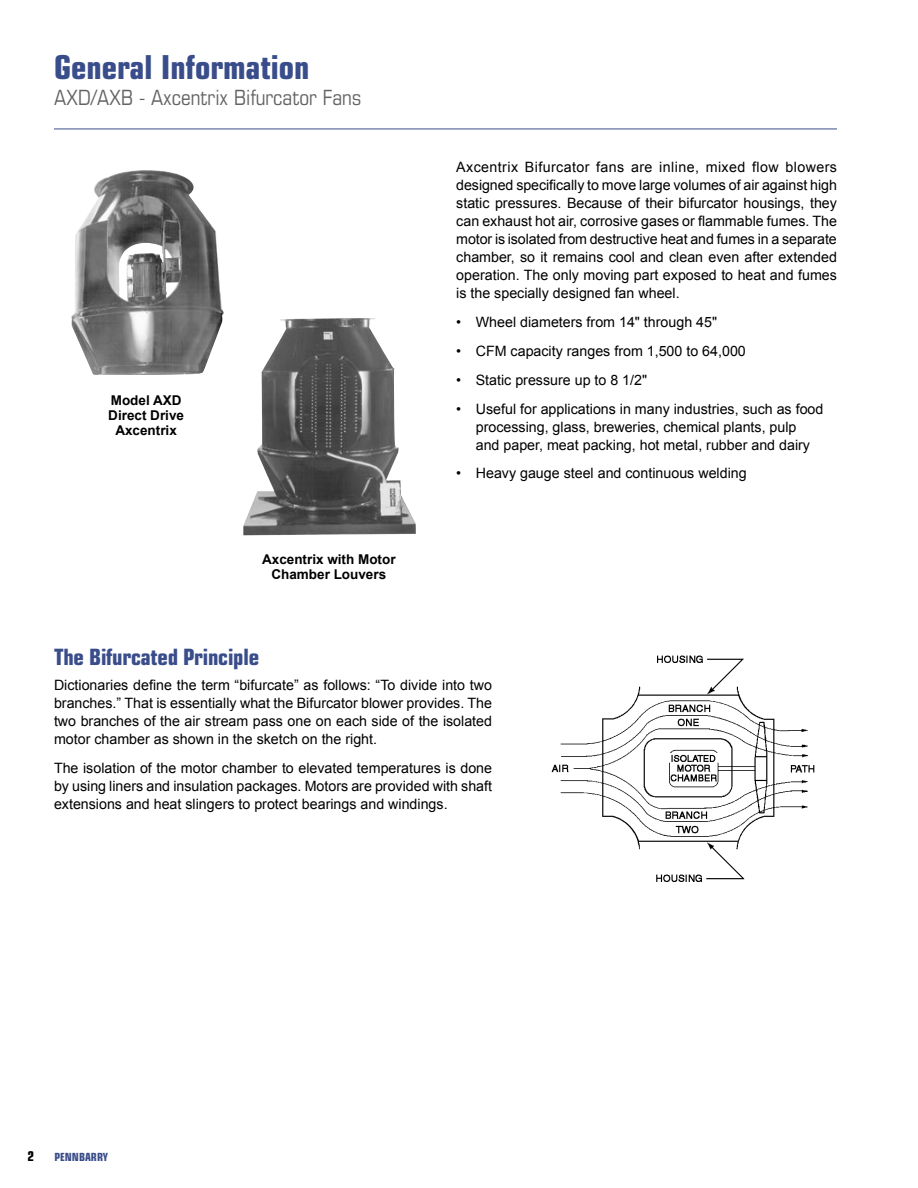
<style>
.page{position:relative;width:918px;height:1188px;background:#fff}
.page>*{position:absolute;margin:0;border:0;box-sizing:border-box;transform-origin:0 0}
.t1{font:700 condensed 33px "Eurostile";color:#3a4d8b}
.t2{font:700 condensed 22.5px "Eurostile";letter-spacing:-.01em;color:#3a4d8b}
.t3{font:condensed 21px "Eurostile";color:#636363}
.t4{font:14.25px/18px "Arial";color:#000;text-align:justify}
.t5{font:700 13.5px/15px "Arial";color:#000;text-align:center}
.t6{font:700 condensed 13.5px "Eurostile";color:#000}
.t7{font:700 condensed 11.25px "Eurostile";color:#3a4d8b}
</style>
<div class="page">
<hr style="left:54px;top:129px;width:783px;height:1px;background:#3a4d8b">
<img style="left:243px;top:318px;width:173px;height:217px">
<img style="left:71px;top:170px;width:153px;height:205px">
<img style="left:551px;top:655px;width:264px;height:227px">
<h1 class="t1" style="left:54px;top:48px;width:257px">General Information</h1>
<h3 class="t3" style="left:54px;top:85px;width:309px">AXD/AXB - Axcentrix Bifurcator Fans</h3>
<p class="t5" style="left:108px;top:394px;width:77px">Model AXD<br>Direct Drive<br>Axcentrix</p>
<p class="t5" style="left:262px;top:553px;width:135px">Axcentrix with Motor<br>Chamber Louvers</p>
<p class="t4" style="left:456px;top:159px;width:382px">Axcentrix Bifurcator fans are inline, mixed flow blowers designed specifically to move large volumes of air against high static pressures. Because of their bifurcator housings, they can exhaust hot air, corrosive gases or flammable fumes. The motor is isolated from destructive heat and fumes in a separate chamber, so it remains cool and clean even after extended operation. The only moving part exposed to heat and fumes is the specially designed fan wheel.</p>
<p class="t4" style="left:456px;top:313px;width:262px">• Wheel diameters from 14" through 45"</p>
<p class="t4" style="left:456px;top:342px;width:291px">• CFM capacity ranges from 1,500 to 64,000</p>
<p class="t4" style="left:456px;top:371px;width:192px">• Static pressure up to 8 1/2"</p>
<p class="t4" style="left:456px;top:400px;width:369px;text-align:center">• Useful for applications in many industries, such as food processing, glass, breweries, chemical plants, pulp<br>and paper, meat packing, hot metal, rubber and dairy</p>
<p class="t4" style="left:456px;top:465px;width:292px">• Heavy gauge steel and continuous welding</p>
<h2 class="t2" style="left:54px;top:644px;width:207px">The Bifurcated Principle</h2>
<p class="t4" style="left:54px;top:676px;width:440px">Dictionaries define the term “bifurcate” as follows: “To divide into two branches.” That is essentially what the Bifurcator blower provides. The two branches of the air stream pass one on each side of the isolated motor chamber as shown in the sketch on the right.</p>
<p class="t4" style="left:54px;top:759px;width:440px">The isolation of the motor chamber to elevated temperatures is done by using liners and insulation packages. Motors are provided with shaft extensions and heat slingers to protect bearings and windings.</p>
<p class="t6" style="left:27px;top:1148px;width:8px">2</p>
<p class="t7" style="left:54px;top:1150px;width:55px">PENNBARRY</p>
</div>
